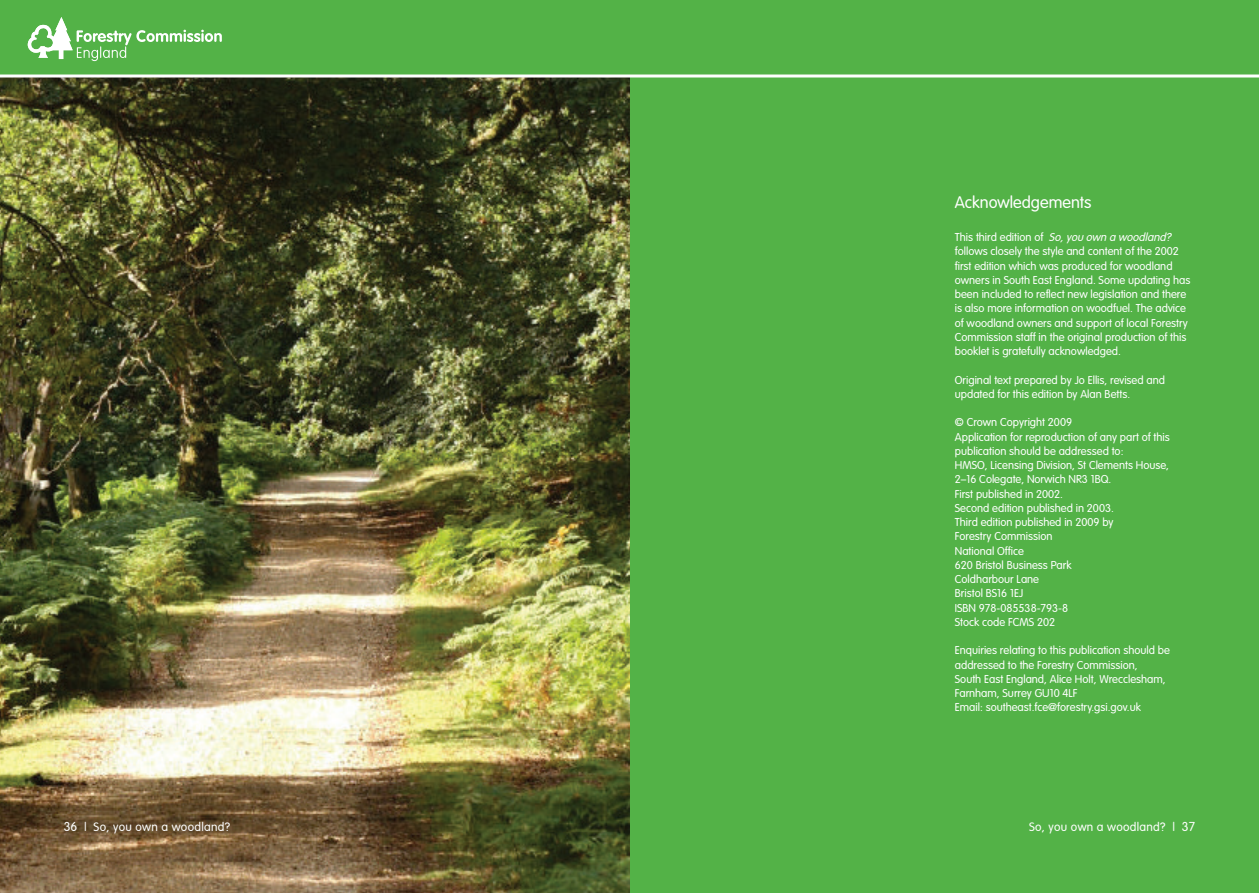
<style>
.page{position:relative;width:1259px;height:893px;background:#fff}
.page>*{position:absolute;margin:0;border:0;box-sizing:border-box;transform-origin:0 0}
.t1{font:300 16.5px "VAG Rounded";color:#fff}
.t2{font:300 12px "VAG Rounded";letter-spacing:.025em;color:#fff}
.t3{font:300 11.25px/14.2px "VAG Rounded";color:#fff}
.s1{font-size:12.75px}
.s2{font-style:italic}
</style>
<div class="page">
<div style="left:629px;top:0;width:630px;height:893px;background:#53b247"></div>
<img style="left:0;top:78px;width:629px;height:815px">
<div style="left:0;top:0;width:1259px;height:76px;background:#53b247"></div>
<svg style="left:28px;top:17px;width:194px;height:44px"></svg>
<hr style="left:0;top:75px;width:1259px;height:3px;background:#fff">
<p class="t2" style="left:64px;top:821px;width:168px"><span class="s1">36</span> | So, you own a woodland?</p>
<h1 class="t1" style="left:955px;top:196px;width:138px">Acknowledgements</h1>
<p class="t3" style="left:955px;top:231px;width:237px">This third edition of <span class="s2">So,you own a woodland? </span>follows closely the style and content of the 2002 first edition which was produced for woodland owners in South East England. Some updating has been included to reflect new legislation and there is also more information on woodfuel. The advice of woodland owners and support of local Forestry Commission staff in the original production of this booklet is gratefully acknowledged.</p>
<p class="t3" style="left:955px;top:373px;width:212px">Original text prepared by Jo Ellis, revised and updated for this edition by Alan Betts.</p>
<p class="t3" style="left:955px;top:416px;width:216px">© Crown Copyright 2009<br>Application for reproduction of any part of this publication should be addressed to:<br>HMSO, Licensing Division, St Clements House,<br>2–16 Colegate, Norwich NR3 1BQ.<br>First published in 2002.<br>Second edition published in 2003.<br>Third edition published in 2009 by<br>Forestry Commission<br>National Office<br>620 Bristol Business Park<br>Coldharbour Lane<br>Bristol BS16 1EJ<br>ISBN 978-085538-793-8<br>Stock code FCMS 202</p>
<p class="t3" style="left:955px;top:644px;width:217px">Enquiries relating to this publication should be addressed to the Forestry Commission,<br>South East England, Alice Holt, Wrecclesham, Farnham, Surrey GU10 4LF<br>Email: southeast.fce@forestry.gsi.gov.uk</p>
<p class="t2" style="left:1029px;top:821px;width:168px">So, you own a woodland? | <span class="s1">37</span></p>
</div>
